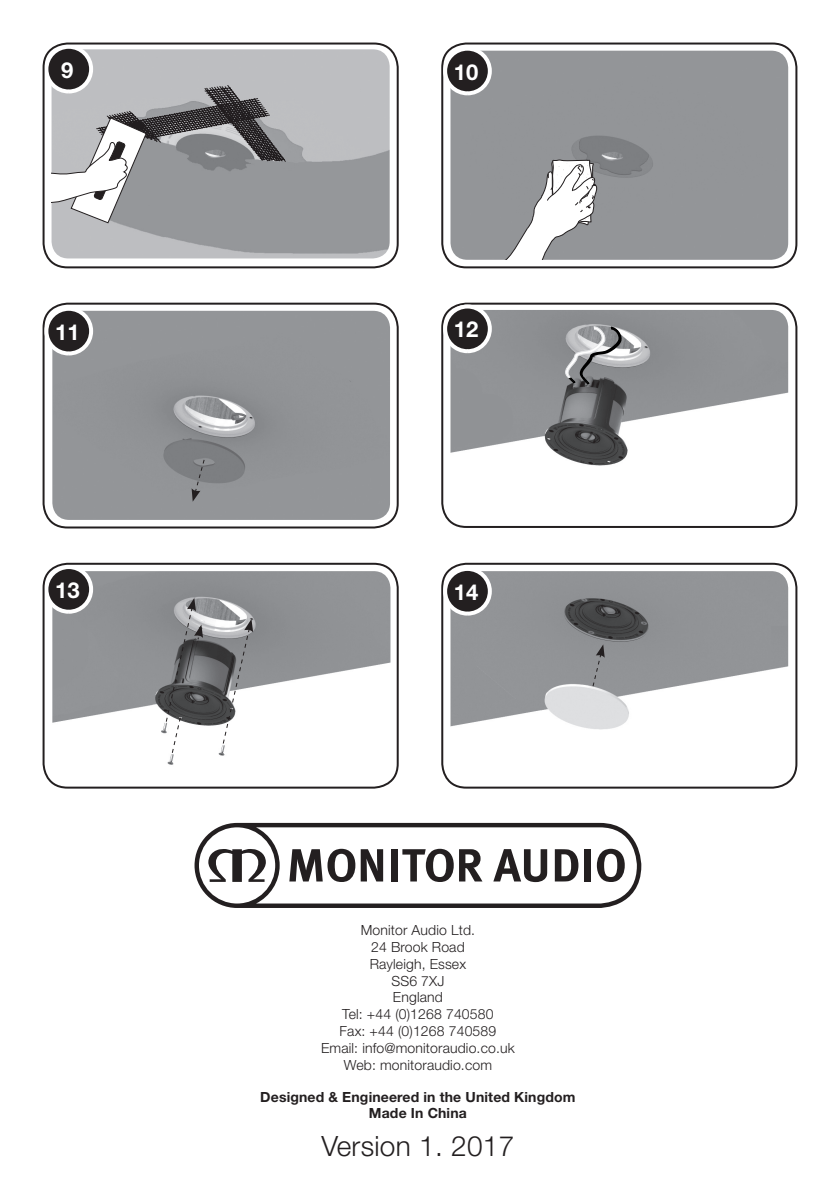
<style>
.page{position:relative;width:840px;height:1191px;background:#fff}
.page>*{position:absolute;margin:0;border:0;box-sizing:border-box;transform-origin:0 0}
.t1{font:300 28px "Helvetica Neue";letter-spacing:.01em;color:#231f20}
.t2{font:700 22px "Helvetica Neue";color:#fff}
.t3{font:300 14px/16.8px "Helvetica Neue";letter-spacing:.01em;color:#231f20;text-align:center}
.t4{font:700 14px/16.8px "Helvetica Neue";letter-spacing:.01em;color:#231f20;text-align:center}
</style>
<div class="page">
<svg style="left:194px;top:823px;width:447px;height:85px"></svg>
<div style="left:441px;top:563px;width:356px;height:225px;border:2px solid #231f20;border-radius:24px"></div>
<img style="left:450px;top:571px;width:337px;height:159px">
<img style="left:52px;top:571px;width:338px;height:194px">
<div style="left:46px;top:567px;width:45px;height:45px;background:#231f20;border-radius:50%"></div>
<div style="left:44px;top:565px;width:49px;height:49px;border:4px solid #fff;border-radius:50%"></div>
<div style="left:445px;top:569px;width:44px;height:44px;background:#231f20;border-radius:50%"></div>
<div style="left:443px;top:567px;width:48px;height:48px;border:4px solid #fff;border-radius:50%"></div>
<div style="left:43px;top:563px;width:355px;height:225px;border:2px solid #231f20;border-radius:24px"></div>
<svg style="left:165px;top:598px;width:38px;height:156px"></svg>
<svg style="left:222px;top:619px;width:31px;height:125px"></svg>
<svg style="left:591px;top:644px;width:13px;height:43px"></svg>
<div style="left:441px;top:43px;width:356px;height:225px;border:2px solid #231f20;border-radius:24px"></div>
<div style="left:450px;top:51px;width:337px;height:209px;background:#939598"></div>
<div style="left:445px;top:49px;width:44px;height:44px;background:#231f20;border-radius:50%"></div>
<div style="left:443px;top:47px;width:48px;height:48px;border:4px solid #fff;border-radius:50%"></div>
<svg style="left:503px;top:159px;width:93px;height:101px"></svg>
<div style="left:43px;top:303px;width:355px;height:225px;border:2px solid #231f20;border-radius:24px"></div>
<img style="left:52px;top:311px;width:338px;height:209px">
<div style="left:46px;top:309px;width:45px;height:44px;background:#231f20;border-radius:50%"></div>
<div style="left:44px;top:307px;width:49px;height:48px;border:4px solid #fff;border-radius:50%"></div>
<svg style="left:191px;top:458px;width:14px;height:44px"></svg>
<img style="left:450px;top:310px;width:337px;height:156px">
<div style="left:441px;top:303px;width:356px;height:225px;border:2px solid #231f20;border-radius:24px"></div>
<div style="left:445px;top:306px;width:44px;height:45px;background:#231f20;border-radius:50%"></div>
<div style="left:443px;top:304px;width:48px;height:49px;border:4px solid #fff;border-radius:50%"></div>
<svg style="left:562px;top:325px;width:61px;height:59px;background:#98999b"></svg>
<img style="left:51px;top:49px;width:338px;height:209px">
<div style="left:46px;top:47px;width:45px;height:44px;background:#231f20;border-radius:50%"></div>
<div style="left:44px;top:45px;width:49px;height:48px;border:4px solid #fff;border-radius:50%"></div>
<div style="left:43px;top:43px;width:355px;height:225px;border:2px solid #231f20;border-radius:24px"></div>
<svg style="left:52px;top:85px;width:234px;height:138px;background:#9f9fa2"></svg>
<h2 class="t2" style="left:61px;top:56px;width:14px">9</h2>
<h2 class="t2" style="left:453px;top:58px;width:26px">10</h2>
<h2 class="t2" style="left:55px;top:318px;width:26px">11</h2>
<h2 class="t2" style="left:453px;top:316px;width:26px">12</h2>
<h2 class="t2" style="left:55px;top:576px;width:26px">13</h2>
<h2 class="t2" style="left:453px;top:578px;width:26px">14</h2>
<p class="t3" style="left:321px;top:921px;width:195px">Monitor Audio Ltd.<br>24 Brook Road<br>Rayleigh, Essex<br>SS6 7XJ<br>England<br>Tel: +44 (0)1268 740580<br>Fax: +44 (0)1268 740589<br>Email: info@monitoraudio.co.uk<br>Web: monitoraudio.com</p>
<p class="t4" style="left:260px;top:1088px;width:316px">Designed &amp; Engineered in the United Kingdom<br>Made In China</p>
<h1 class="t1" style="left:321px;top:1129px;width:194px">Version 1. 2017</h1>
</div>
